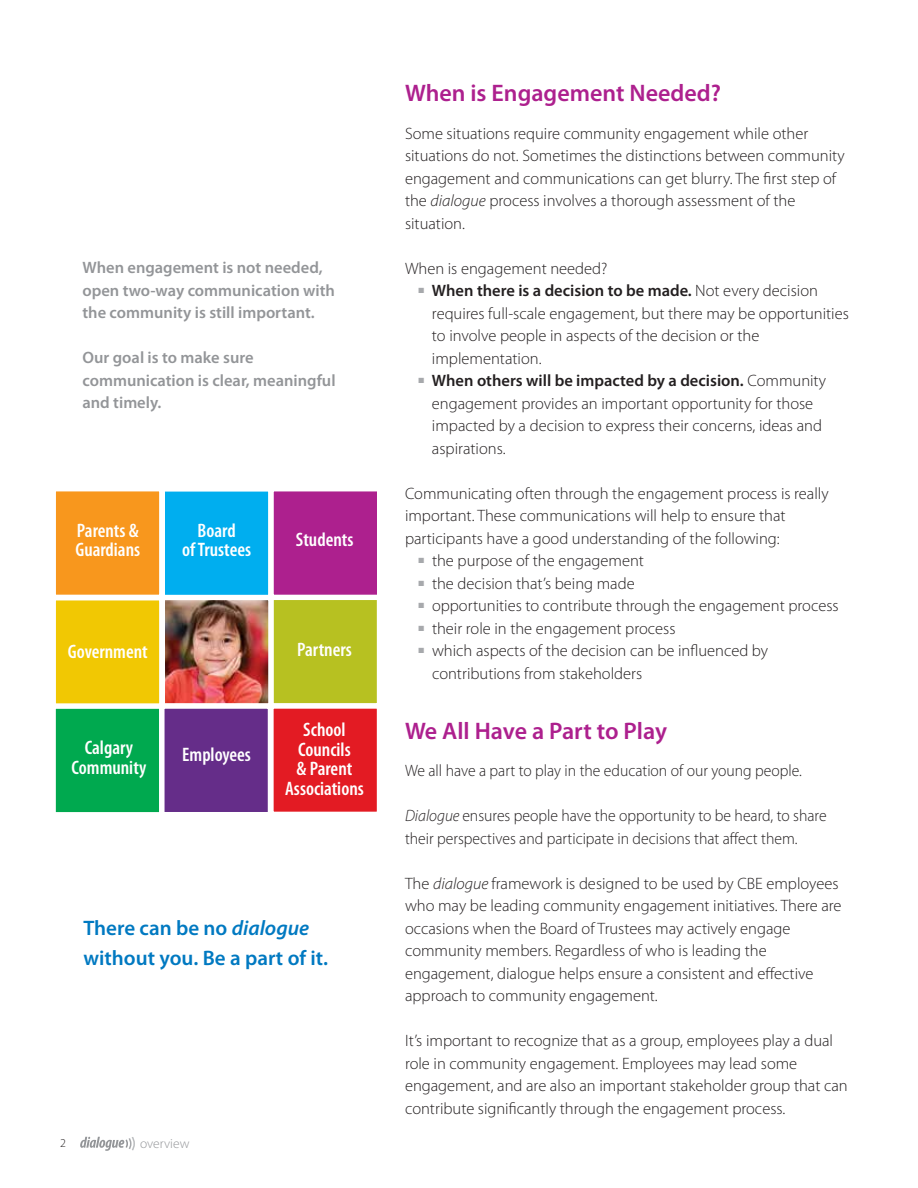
<style>
.page{position:relative;width:918px;height:1188px;background:#fff}
.page>*{position:absolute;margin:0;border:0;box-sizing:border-box;transform-origin:0 0}
.t1{font:600 24px "Myriad Pro";color:#ad208e}
.t2{font:600 21px/30px "Myriad Pro";color:#0079c1}
.t3{font:600 condensed 19.5px/19.5px "Myriad Pro";color:#fff;text-align:center}
.t4{font:300 16.5px/22.5px "Myriad Pro";color:#231f20}
.t5{font:300 16.5px/22.5px "Myriad Pro";color:#231f20;scale:.95 1}
.t6{font:600 16.5px/22.5px "Myriad Pro";color:#939598}
.t7{font:300 13.5px "Myriad Pro";color:#939598}
.t8{font:300 12px "Myriad Pro";color:#231f20}
.s1{font-style:italic}
.s2{font-weight:600}
</style>
<div class="page">
<div style="left:51px;top:595px;width:114px;height:114px;background:#f1c803;border:5px solid #fff"></div>
<div style="left:51px;top:486px;width:114px;height:114px;background:#f8971d;border:5px solid #fff"></div>
<div style="left:160px;top:486px;width:114px;height:116px;background:#00aeef;border:5px solid #fff"></div>
<div style="left:268px;top:703px;width:114px;height:114px;background:#e31b23;border:5px solid #fff"></div>
<div style="left:268px;top:594px;width:114px;height:114px;background:#b7c121;border:5px solid #fff"></div>
<img style="left:166px;top:601px;width:102px;height:102px">
<div style="left:268px;top:486px;width:114px;height:114px;background:#ad208e;border:5px solid #fff"></div>
<div style="left:50px;top:703px;width:114px;height:114px;background:#00a94f;border:5px solid #fff"></div>
<div style="left:160px;top:595px;width:114px;height:114px;border:5px solid #fff"></div>
<div style="left:159px;top:703px;width:114px;height:114px;background:#652d89;border:5px solid #fff"></div>
<svg style="left:80px;top:1136px;width:55px;height:15px"></svg>
<p class="t6" style="left:83px;top:256px;width:254px">When engagement is not needed, open two-way communication with the community is still important.</p>
<p class="t6" style="left:83px;top:346px;width:255px">Our goal is to make sure communication is clear, meaningful and timely.</p>
<p class="t3" style="left:75px;top:521px;width:66px;text-align:left">Parents &amp;<br>Guardians</p>
<p class="t3" style="left:68px;top:642px;width:81px">Government</p>
<p class="t3" style="left:182px;top:521px;width:70px">Board<br>of Trustees</p>
<p class="t3" style="left:72px;top:739px;width:76px">Calgary<br>Community</p>
<p class="t3" style="left:182px;top:745px;width:70px">Employees</p>
<p class="t3" style="left:296px;top:530px;width:59px">Students</p>
<p class="t3" style="left:297px;top:641px;width:56px">Partners</p>
<p class="t3" style="left:285px;top:720px;width:80px">School<br>Councils<br>&amp; Parent<br>Associations</p>
<p class="t2" style="left:84px;top:912px;width:246px">There can be no <span class="s1">dialogue </span>without you. Be a part of it.</p>
<p class="t8" style="left:60px;top:1136px;width:7px">2</p>
<p class="t7" style="left:140px;top:1136px;width:51px">overview</p>
<h1 class="t1" style="left:405px;top:78px;width:318px">When is Engagement Needed?</h1>
<p class="t4" style="left:405px;top:122px;width:441px">Some situations require community engagement while other situations do not. Sometimes the distinctions between community engagement and communications can get blurry. The first step of the <span class="s1">dialogue</span> process involves a thorough assessment of the situation.</p>
<p class="t4" style="left:405px;top:257px;width:204px">When is engagement needed?</p>
<p class="t4" style="left:432px;top:280px;width:418px;text-indent:-13px"><sup>■</sup> <span class="s2">When there is a decision to be made.</span> Not every decision requires full-scale engagement, but there may be opportunities to involve people in aspects of the decision or the implementation.</p>
<p class="t4" style="left:432px;top:370px;width:396px;text-indent:-13px"><sup>■</sup> <span class="s2">When others will be impacted by a decision.</span> Community engagement provides an important opportunity for those impacted by a decision to express their concerns, ideas and aspirations.</p>
<p class="t4" style="left:405px;top:482px;width:425px">Communicating often through the engagement process is really important. These communications will help to ensure that participants have a good understanding of the following:</p>
<p class="t4" style="left:418px;top:550px;width:227px"><sup>■</sup> the purpose of the engagement</p>
<p class="t4" style="left:418px;top:572px;width:218px"><sup>■</sup> the decision that’s being made</p>
<p class="t4" style="left:418px;top:595px;width:422px"><sup>■</sup> opportunities to contribute through the engagement process</p>
<p class="t4" style="left:418px;top:617px;width:259px"><sup>■</sup> their role in the engagement process</p>
<p class="t4" style="left:432px;top:640px;width:338px;text-indent:-14px"><sup>■</sup> which aspects of the decision can be influenced by contributions from stakeholders</p>
<h1 class="t1" style="left:405px;top:715px;width:264px">We All Have a Part to Play</h1>
<p class="t5" style="left:405px;top:760px;width:419px">We all have a part to play in the education of our young people.</p>
<p class="t5" style="left:405px;top:805px;width:445px"><span class="s1">Dialogue</span> ensures people have the opportunity to be heard, to share their perspectives and participate in decisions that affect them.</p>
<p class="t4" style="left:405px;top:872px;width:438px">The <span class="s1">dialogue</span> framework is designed to be used by CBE employees who may be leading community engagement initiatives. There are occasions when the Board of Trustees may actively engage community members. Regardless of who is leading the engagement, dialogue helps ensure a consistent and effective approach to community engagement.</p>
<p class="t4" style="left:405px;top:1030px;width:444px">It’s important to recognize that as a group, employees play a dual role in community engagement. Employees may lead some engagement, and are also an important stakeholder group that can contribute significantly through the engagement process.</p>
</div>
